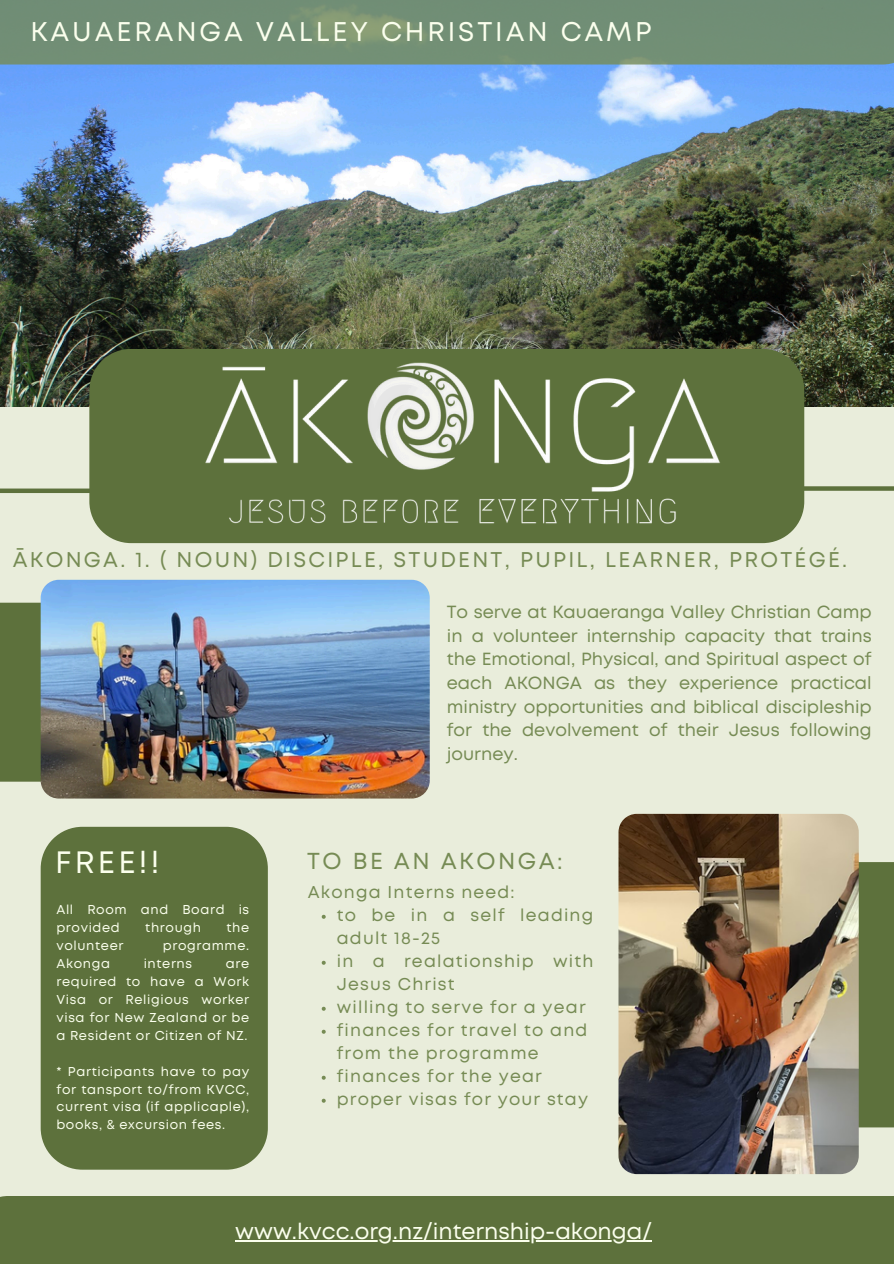
<style>
.page{position:relative;width:894px;height:1264px;background:#fff}
.page>*{position:absolute;margin:0;border:0;box-sizing:border-box;transform-origin:0 0}
.t1{font:30.9px "Mont";color:#fbffed}
.t2{font:27px "Mont";letter-spacing:.11em;color:#fbffed}
.t3{font:23.1px "Mont";letter-spacing:.11em;color:#768b54}
.t4{font:22.2px "Mont";color:#fbffed}
.t5{font:21.3px "Mont";letter-spacing:.11em;color:#768b54}
.t6{font:17.55px/23.5px "Mont";color:#768b54;text-align:justify}
.t7{font:17.1px/23px "Mont";letter-spacing:.07em;color:#768b54}
.t8{font:12.9px/17.9px "Mont";letter-spacing:.05em;color:#fbffed;text-align:justify}
</style>
<div class="page">
<div style="left:0;top:0;width:893px;height:1263px;background:#e9eddb"></div>
<img style="left:0;top:64px;width:893px;height:342px">
<div style="left:0;top:488px;width:110px;height:5px;background:#5d713c"></div>
<div style="left:750px;top:486px;width:143px;height:5px;background:#5d713c"></div>
<div style="left:89px;top:349px;width:715px;height:194px;background:#5d713c"></div>
<div style="left:0;top:1195px;width:893px;height:68px;background:#5d713c"></div>
<div style="left:0;top:0;width:893px;height:64px;background:#718e75"></div>
<div style="left:0;top:602px;width:41px;height:179px;background:#5d713c"></div>
<img style="left:41px;top:580px;width:388px;height:218px;border-radius:18px">
<div style="left:858px;top:862px;width:35px;height:265px;background:#5d713c"></div>
<img style="left:618px;top:813px;width:240px;height:361px;border-radius:18px">
<div style="left:41px;top:826px;width:227px;height:343px;background:#5d713c"></div>
<svg style="left:321px;top:914px;width:4px;height:4px"></svg>
<svg style="left:321px;top:960px;width:4px;height:4px"></svg>
<svg style="left:321px;top:1006px;width:4px;height:4px"></svg>
<svg style="left:321px;top:1029px;width:4px;height:4px"></svg>
<svg style="left:321px;top:1075px;width:4px;height:4px"></svg>
<svg style="left:321px;top:1098px;width:4px;height:4px"></svg>
<img style="left:192px;top:300px;width:537px;height:235px">
<hr style="left:235px;top:1240px;width:417px;height:1px;background:#fbffed">
<h3 class="t2" style="left:30px;top:22px;width:622px">KAUAERANGA VALLEY CHRISTIAN CAMP</h3>
<p class="t5" style="left:13px;top:551px;width:835px">ĀKONGA. 1. ( NOUN) DISCIPLE, STUDENT, PUPIL, LEARNER, PROTÉGÉ.</p>
<h5 class="t6" style="left:446px;top:601px;width:426px">To serve at Kauaeranga Valley Christian Camp in a volunteer internship capacity that trains the Emotional, Physical, and Spiritual aspect of each AKONGA as they experience practical ministry opportunities and biblical discipleship for the devolvement of their Jesus following journey.</h5>
<p class="t1" style="left:55px;top:850px;width:105px">FREE!!</p>
<p class="t8" style="left:56px;top:902px;width:194px">All Room and Board is provided</p>
<p class="t8" style="left:145px;top:919px;width:57px">through</p>
<p class="t8" style="left:226px;top:919px;width:24px">the</p>
<p class="t8" style="left:56px;top:937px;width:68px">volunteer</p>
<p class="t8" style="left:163px;top:937px;width:88px">programme.</p>
<p class="t8" style="left:56px;top:955px;width:55px">Akonga</p>
<p class="t8" style="left:144px;top:955px;width:50px">interns</p>
<p class="t8" style="left:56px;top:955px;width:194px;text-indent:169px">are required to have a Work Visa or Religious worker visa for New Zealand or be a Resident or Citizen of NZ.</p>
<p class="t8" style="left:56px;top:1063px;width:194px">* Participants have to pay for tansport to/from KVCC, current visa (if applicaple), books, &amp; excursion fees.</p>
<h1 class="t3" style="left:307px;top:851px;width:257px">TO BE AN AKONGA:</h1>
<p class="t7" style="left:307px;top:881px;width:208px">Akonga Interns need:</p>
<p class="t7" style="left:337px;top:904px;width:258px">to be in a self leading adult 18-25</p>
<h3 class="t7" style="left:337px;top:950px;width:258px">in a realationship with<br>Jesus Christ</h3>
<h5 class="t7" style="left:337px;top:996px;width:250px">willing to serve for a year</h5>
<p class="t7" style="left:337px;top:1019px;width:252px">finances for travel to and from the programme</p>
<p class="t7" style="left:337px;top:1065px;width:206px">finances for the year</p>
<p class="t7" style="left:337px;top:1088px;width:253px">proper visas for your stay</p>
<h4 class="t4" style="left:235px;top:1223px;width:418px">www.kvcc.org.nz/internship-akonga/</h4>
</div>
